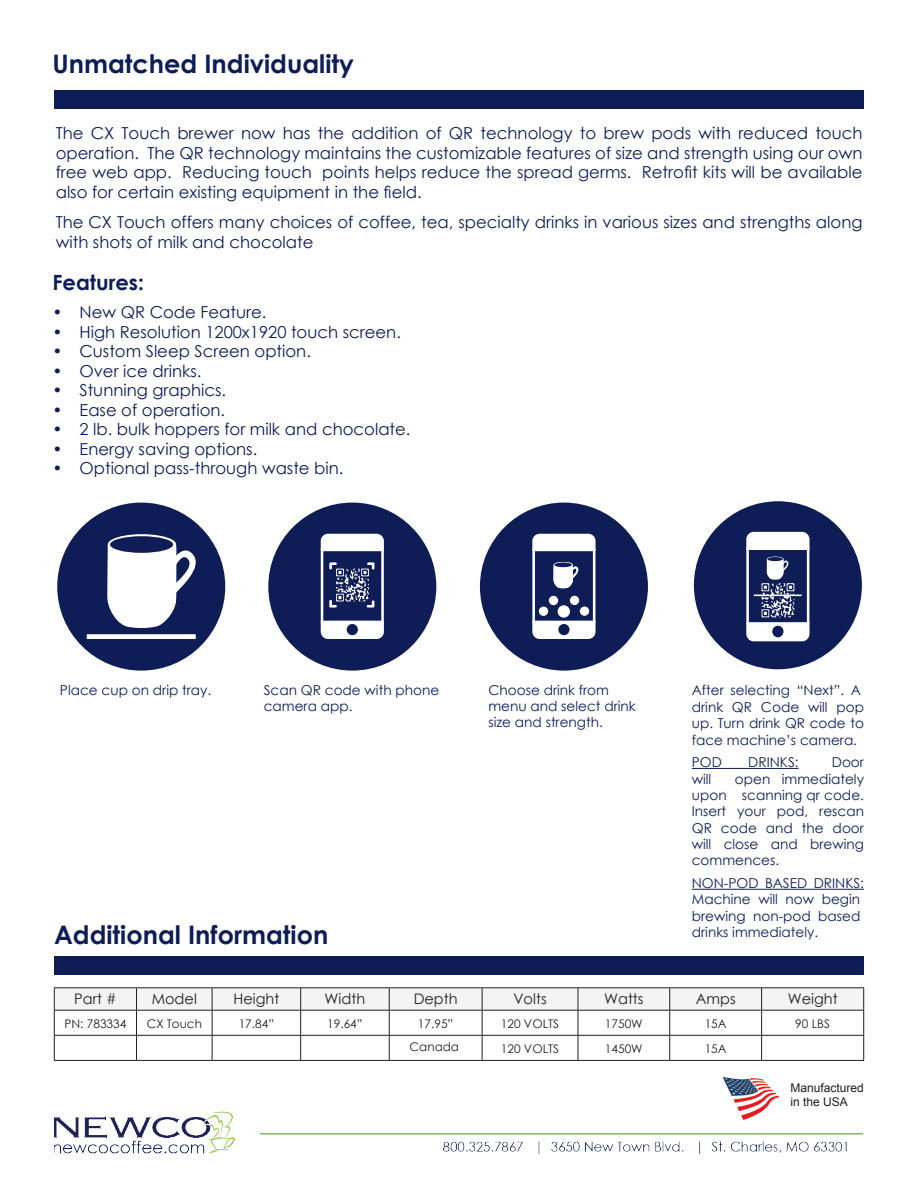
<style>
.page{position:relative;width:918px;height:1188px;background:#fff}
.page>*{position:absolute;margin:0;border:0;box-sizing:border-box;transform-origin:0 0}
.t1{font:700 25.5px "Century Gothic";color:#0f1d57}
.t2{font:700 21px "Century Gothic";color:#0f1d57}
.t3{font:16.5px/19.8px "Century Gothic";color:#0f1d57;text-align:justify}
.t4{font:14.55px "Century Gothic";color:#231f20}
.t5{font:13.65px/16.4px "Century Gothic";color:#0f1d57}
.t6{font:12px "Arial";color:#231f20}
.t7{font:11.85px "Century Gothic";color:#231f20}
</style>
<div class="page">
<img style="left:54px;top:1112px;width:810px;height:43px">
<div style="left:54px;top:90px;width:810px;height:19px;background:#0f1d57"></div>
<div style="left:54px;top:956px;width:810px;height:19px;background:#0f1d57"></div>
<img style="left:723px;top:1077px;width:57px;height:44px">
<div style="left:56px;top:988px;width:808px;height:22px;background:#f4f4f4"></div>
<hr style="left:54px;top:988px;width:83px;height:1px;background:#231f20">
<hr style="left:137px;top:988px;width:75px;height:1px;background:#231f20">
<hr style="left:212px;top:988px;width:89px;height:1px;background:#231f20">
<hr style="left:301px;top:988px;width:88px;height:1px;background:#231f20">
<hr style="left:389px;top:988px;width:93px;height:1px;background:#231f20">
<hr style="left:482px;top:988px;width:96px;height:1px;background:#231f20">
<hr style="left:578px;top:988px;width:92px;height:1px;background:#231f20">
<hr style="left:670px;top:988px;width:92px;height:1px;background:#231f20">
<hr style="left:762px;top:988px;width:102px;height:1px;background:#231f20">
<hr style="left:54px;top:1010px;width:83px;height:1px;background:#231f20">
<hr style="left:137px;top:1010px;width:75px;height:1px;background:#231f20">
<hr style="left:212px;top:1010px;width:89px;height:1px;background:#231f20">
<hr style="left:301px;top:1010px;width:88px;height:1px;background:#231f20">
<hr style="left:389px;top:1010px;width:93px;height:1px;background:#231f20">
<hr style="left:482px;top:1010px;width:96px;height:1px;background:#231f20">
<hr style="left:578px;top:1010px;width:92px;height:1px;background:#231f20">
<hr style="left:670px;top:1010px;width:92px;height:1px;background:#231f20">
<hr style="left:762px;top:1010px;width:102px;height:1px;background:#231f20">
<hr style="left:54px;top:1035px;width:83px;height:1px;background:#231f20">
<svg style="left:54px;top:988px;width:1px;height:72px"></svg>
<hr style="left:137px;top:1035px;width:75px;height:1px;background:#231f20">
<svg style="left:136px;top:988px;width:1px;height:72px"></svg>
<hr style="left:212px;top:1035px;width:89px;height:1px;background:#231f20">
<svg style="left:212px;top:988px;width:1px;height:72px"></svg>
<hr style="left:301px;top:1035px;width:88px;height:1px;background:#231f20">
<svg style="left:300px;top:988px;width:1px;height:72px"></svg>
<hr style="left:389px;top:1035px;width:93px;height:1px;background:#231f20">
<svg style="left:389px;top:988px;width:1px;height:72px"></svg>
<hr style="left:482px;top:1035px;width:96px;height:1px;background:#231f20">
<svg style="left:482px;top:988px;width:1px;height:72px"></svg>
<hr style="left:578px;top:1035px;width:92px;height:1px;background:#231f20">
<svg style="left:578px;top:988px;width:1px;height:72px"></svg>
<hr style="left:670px;top:1035px;width:92px;height:1px;background:#231f20">
<svg style="left:669px;top:988px;width:1px;height:72px"></svg>
<hr style="left:762px;top:1035px;width:102px;height:1px;background:#231f20">
<svg style="left:761px;top:988px;width:1px;height:72px"></svg>
<svg style="left:863px;top:988px;width:1px;height:72px"></svg>
<hr style="left:54px;top:1060px;width:83px;height:1px;background:#231f20">
<hr style="left:137px;top:1060px;width:75px;height:1px;background:#231f20">
<hr style="left:212px;top:1060px;width:89px;height:1px;background:#231f20">
<hr style="left:301px;top:1060px;width:88px;height:1px;background:#231f20">
<hr style="left:389px;top:1060px;width:93px;height:1px;background:#231f20">
<hr style="left:482px;top:1060px;width:96px;height:1px;background:#231f20">
<hr style="left:578px;top:1060px;width:92px;height:1px;background:#231f20">
<hr style="left:670px;top:1060px;width:92px;height:1px;background:#231f20">
<hr style="left:762px;top:1060px;width:102px;height:1px;background:#231f20">
<hr style="left:692px;top:768px;width:107px;height:1px;background:#0f1d57">
<hr style="left:692px;top:889px;width:172px;height:1px;background:#0f1d57">
<div style="left:57px;top:503px;width:168px;height:168px;background:#0f1d57;border-radius:50%"></div>
<img style="left:107px;top:534px;width:69px;height:94px">
<img style="left:170px;top:550px;width:26px;height:47px">
<div style="left:110px;top:536px;width:63px;height:17px;background:#0f1c57;border-radius:50%"></div>
<div style="left:87px;top:634px;width:109px;height:5px;background:#fff"></div>
<div style="left:268px;top:503px;width:168px;height:168px;background:#0f1d57;border-radius:50%"></div>
<svg style="left:321px;top:534px;width:63px;height:105px"></svg>
<div style="left:480px;top:503px;width:168px;height:168px;background:#0f1d57;border-radius:50%"></div>
<svg style="left:532px;top:534px;width:64px;height:105px"></svg>
<svg style="left:554px;top:563px;width:18px;height:4px"></svg>
<div style="left:539px;top:607px;width:9px;height:9px;background:#fff;border-radius:50%"></div>
<div style="left:549px;top:596px;width:9px;height:9px;background:#fff;border-radius:50%"></div>
<div style="left:580px;top:606px;width:9px;height:10px;background:#fff;border-radius:50%"></div>
<div style="left:570px;top:596px;width:9px;height:9px;background:#fff;border-radius:50%"></div>
<div style="left:558px;top:605px;width:12px;height:13px;background:#fff;border-radius:50%"></div>
<div style="left:694px;top:501px;width:168px;height:168px;background:#0f1d57;border-radius:50%"></div>
<svg style="left:746px;top:532px;width:63px;height:109px"></svg>
<svg style="left:767px;top:557px;width:16px;height:4px"></svg>
<p class="t1" style="left:52px;top:45px;width:303px">Unmatched Individuality</p>
<p class="t3" style="left:56px;top:123px;width:808px">The CX Touch brewer now has the addition of QR technology to brew pods with reduced touch operation. The QR technology maintains the customizable features of size and strength using our own free web app. Reducing touch points helps reduce the spread germs. Retrofit kits will be available also for certain existing equipment in the field.</p>
<p class="t3" style="left:56px;top:212px;width:808px">The CX Touch offers many choices of coffee, tea, specialty drinks in various sizes and strengths along with shots of milk and chocolate</p>
<p class="t2" style="left:52px;top:266px;width:93px">Features:</p>
<p class="t3" style="left:52px;top:302px;width:215px">• New QR Code Feature.</p>
<p class="t3" style="left:52px;top:322px;width:350px">• High Resolution 1200x1920 touch screen.</p>
<p class="t3" style="left:52px;top:341px;width:260px">• Custom Sleep Screen option.</p>
<p class="t3" style="left:52px;top:361px;width:150px">• Over ice drinks.</p>
<p class="t3" style="left:52px;top:380px;width:175px">• Stunning graphics.</p>
<p class="t3" style="left:52px;top:400px;width:174px">• Ease of operation.</p>
<p class="t3" style="left:52px;top:419px;width:360px">• 2 lb. bulk hoppers for milk and chocolate.</p>
<p class="t3" style="left:52px;top:439px;width:206px">• Energy saving options.</p>
<p class="t3" style="left:52px;top:458px;width:292px">• Optional pass-through waste bin.</p>
<p class="t5" style="left:60px;top:681px;width:153px">Place cup on drip tray.</p>
<p class="t5" style="left:264px;top:681px;width:177px">Scan QR code with phone camera app.</p>
<p class="t5" style="left:488px;top:681px;width:149px">Choose drink from menu and select drink size and strength.</p>
<p class="t1" style="left:54px;top:915px;width:276px">Additional Information</p>
<p class="t5" style="left:692px;top:682px;width:174px">After selecting “Next”. A drink QR Code will pop up. Turn drink QR code to face machine’s camera.</p>
<p class="t5" style="left:692px;top:754px;width:32px">POD</p>
<p class="t5" style="left:748px;top:754px;width:52px">DRINKS:</p>
<p class="t5" style="left:832px;top:754px;width:34px">Door</p>
<p class="t5" style="left:692px;top:770px;width:21px">will</p>
<p class="t5" style="left:692px;top:770px;width:174px;text-align:justify;text-indent:43px">open immediately upon scanning qr code.<br>Insert your pod, rescan QR code and the door will close and brewing commences.</p>
<p class="t5" style="left:692px;top:875px;width:174px">NON-POD BASED DRINKS:<br>Machine will now begin brewing non-pod based drinks immediately.</p>
<p class="t4" style="left:74px;top:989px;width:44px">Part #</p>
<p class="t4" style="left:152px;top:989px;width:47px">Model</p>
<p class="t4" style="left:233px;top:989px;width:47px">Height</p>
<p class="t4" style="left:325px;top:989px;width:42px">Width</p>
<p class="t4" style="left:414px;top:989px;width:45px">Depth</p>
<p class="t4" style="left:513px;top:989px;width:35px">Volts</p>
<p class="t4" style="left:604px;top:989px;width:41px">Watts</p>
<p class="t4" style="left:696px;top:989px;width:41px">Amps</p>
<p class="t4" style="left:788px;top:989px;width:51px">Weight</p>
<p class="t7" style="left:64px;top:1015px;width:63px">PN: 783334</p>
<p class="t7" style="left:147px;top:1015px;width:57px">CX Touch</p>
<p class="t7" style="left:239px;top:1015px;width:37px">17.84”</p>
<p class="t7" style="left:327px;top:1015px;width:37px">19.64”</p>
<p class="t7" style="left:418px;top:1015px;width:37px">17.95”</p>
<p class="t7" style="left:501px;top:1015px;width:60px">120 VOLTS</p>
<p class="t7" style="left:605px;top:1015px;width:39px">1750W</p>
<p class="t7" style="left:705px;top:1015px;width:23px">15A</p>
<p class="t7" style="left:795px;top:1015px;width:36px">90 LBS</p>
<p class="t7" style="left:410px;top:1039px;width:51px">Canada</p>
<p class="t7" style="left:501px;top:1041px;width:60px">120 VOLTS</p>
<p class="t7" style="left:605px;top:1041px;width:39px">1450W</p>
<p class="t7" style="left:705px;top:1041px;width:23px">15A</p>
<p class="t6" style="left:791px;top:1080px;width:75px">Manufactured</p>
<p class="t6" style="left:791px;top:1094px;width:59px">in the USA</p>
</div>
